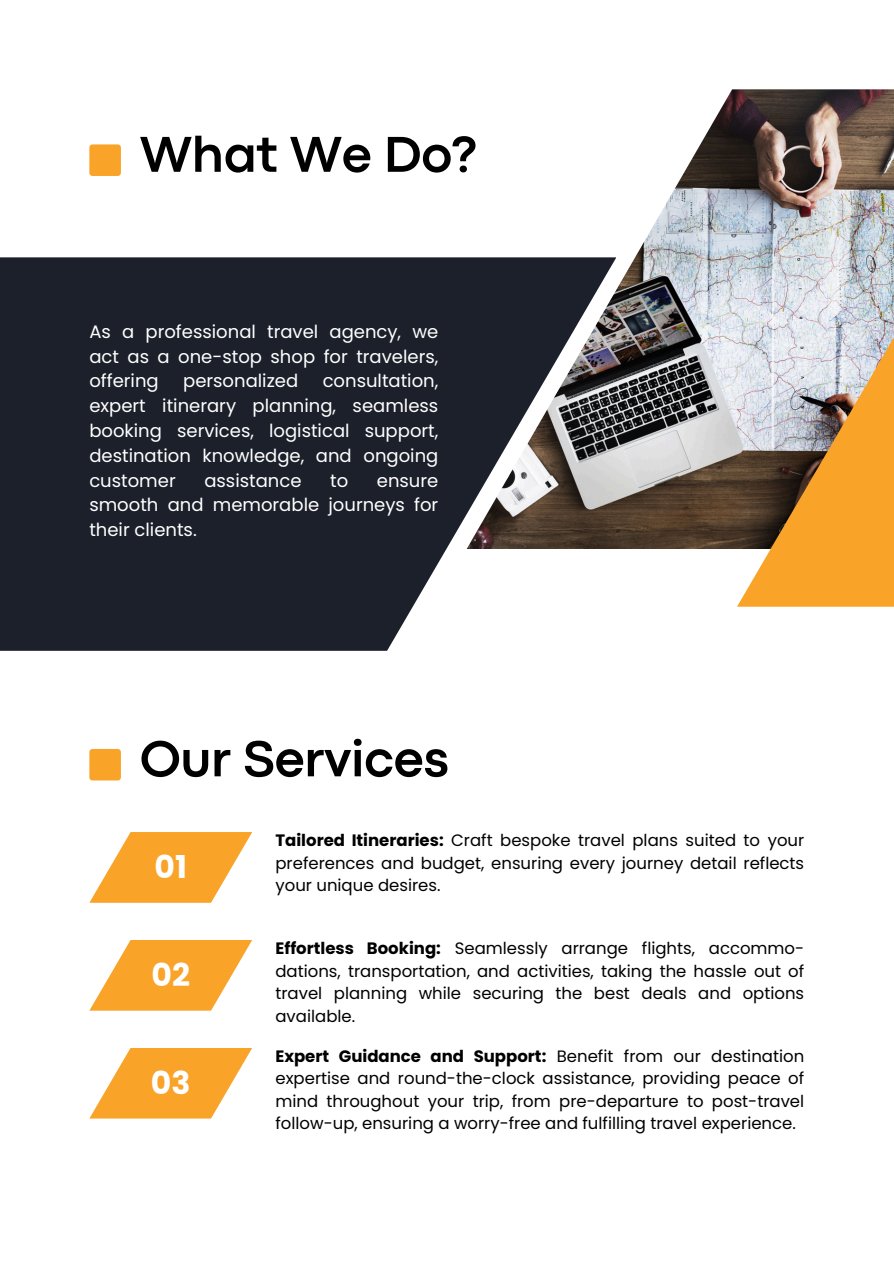
<style>
.page{position:relative;width:894px;height:1264px;background:#fff}
.page>*{position:absolute;margin:0;border:0;box-sizing:border-box;transform-origin:0 0}
.t1{font:700 52.5px "Codec Pro";letter-spacing:-.005em;color:#000}
.t2{font:700 31.5px "Poppins";color:#fff}
.t3{font:18px/24.8px "Poppins";color:#fff;text-align:justify}
.t4{font:16.5px/22.5px "Poppins";color:#000;text-align:justify}
.s1{font-weight:700}
</style>
<div class="page">
<img style="left:615px;top:89px;width:278px;height:460px">
<svg style="left:0;top:257px;width:615px;height:394px;background:#393c44"></svg>
<div style="left:89px;top:144px;width:32px;height:32px;background:#f9a328;border-radius:3px"></div>
<div style="left:89px;top:749px;width:32px;height:31px;background:#f9a328;border-radius:3px"></div>
<svg style="left:90px;top:832px;width:162px;height:70px"></svg>
<svg style="left:89px;top:940px;width:163px;height:70px"></svg>
<svg style="left:89px;top:1048px;width:163px;height:70px"></svg>
<svg style="left:736px;top:322px;width:157px;height:284px;background:#cda36b"></svg>
<p class="t1" style="left:140px;top:136px;width:338px">What We Do?</p>
<h1 class="t3" style="left:89px;top:319px;width:350px">As a professional travel agency, we act as a one-stop shop for travelers, offering</h1>
<h1 class="t3" style="left:89px;top:369px;width:350px;text-indent:233px">consultation, expert itinerary planning, seamless booking services, logistical support, destination knowledge, and ongoing customer</h1>
<h1 class="t3" style="left:183px;top:369px;width:117px">personalized</h1>
<h1 class="t3" style="left:204px;top:468px;width:99px">assistance</h1>
<h1 class="t3" style="left:330px;top:468px;width:20px">to</h1>
<h1 class="t3" style="left:89px;top:468px;width:350px;text-indent:287px">ensure smooth and memorable journeys for their clients.</h1>
<p class="t1" style="left:140px;top:740px;width:310px">Our Services</p>
<h1 class="t2" style="left:154px;top:845px;width:34px">01</h1>
<p class="t2" style="left:151px;top:953px;width:40px">02</p>
<p class="t2" style="left:151px;top:1060px;width:41px">03</p>
<p class="t4" style="left:275px;top:829px;width:530px"><span class="s1">Tailored Itineraries:</span> Craft bespoke travel plans suited to your preferences and budget, ensuring every journey detail reflects your unique desires.</p>
<p class="t4" style="left:275px;top:937px;width:530px"><span class="s1">Effortless Booking:</span> Seamlessly arrange flights, accommo&shy;dations, transportation, and activities, taking the hassle out of travel planning while securing the best deals and options available.</p>
<p class="t4" style="left:275px;top:1044px;width:530px"><span class="s1">Expert Guidance and Support:</span> Benefit from our destination expertise and round-the-clock assistance, providing peace of mind throughout your trip, from pre-departure to post-travel follow-up, ensuring a worry-free and fulfilling travel experience.</p>
</div>
